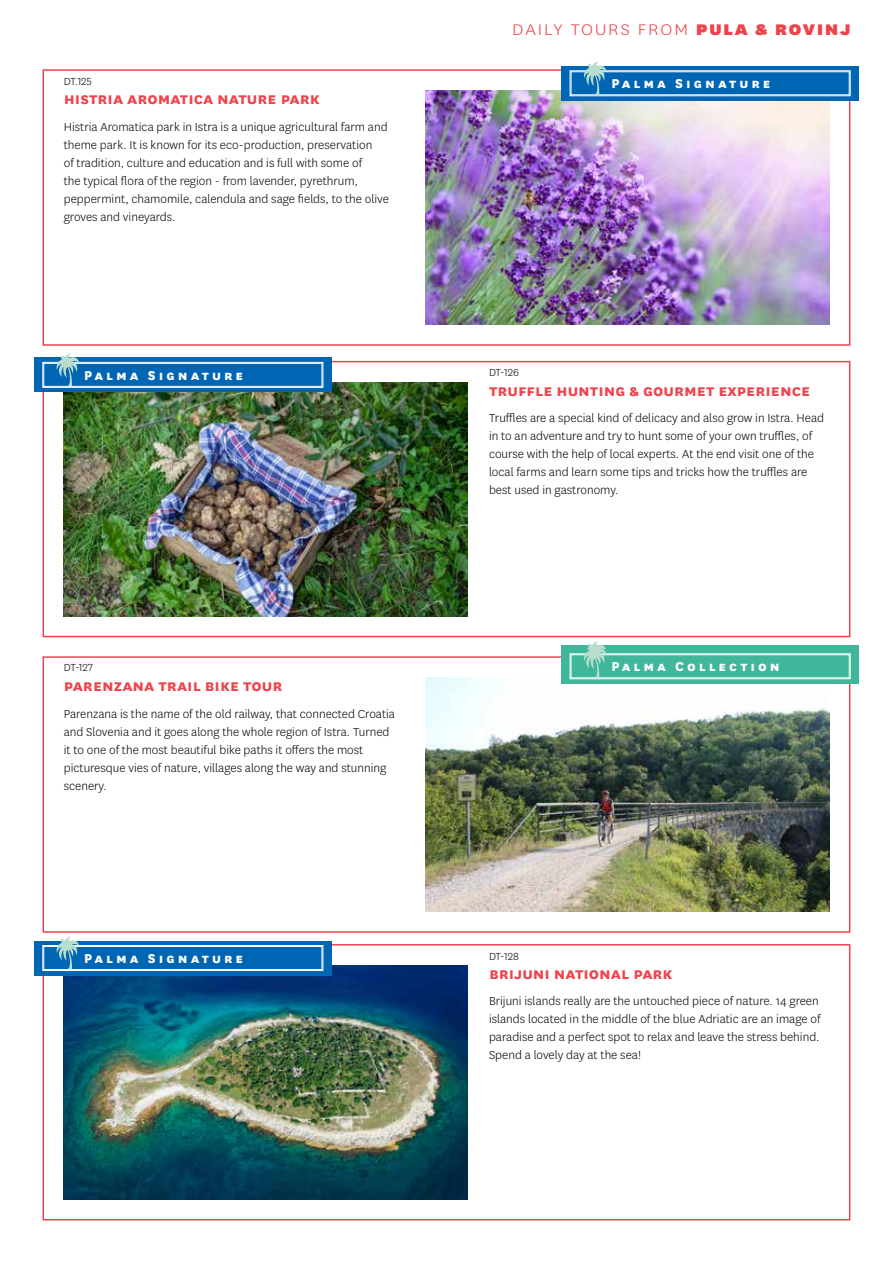
<style>
.page{position:relative;width:893px;height:1263px;background:#fff}
.page>*{position:absolute;margin:0;border:0;box-sizing:border-box;transform-origin:0 0}
.t1{font:700 18px "National";color:#ef434c}
.t2{font:300 18px "National";letter-spacing:.1em;color:#ef434c;scale:1.09 1}
.t3{font:800 15px "National";letter-spacing:.2em;color:#fff}
.t4{font:300 13.5px/18px "National";color:#000}
.t5{font:300 12px "National";color:#000}
.s1{font-weight:900}
</style>
<div class="page">
<div style="left:43px;top:656px;width:807px;height:277px;border:2px solid #ef434c"></div>
<img style="left:425px;top:677px;width:404px;height:234px">
<div style="left:43px;top:361px;width:807px;height:276px;border:2px solid #ef434c"></div>
<img style="left:64px;top:382px;width:404px;height:234px">
<div style="left:34px;top:358px;width:298px;height:34px;background:#0066b3"></div>
<svg style="left:42px;top:353px;width:281px;height:35px"></svg>
<div style="left:43px;top:944px;width:807px;height:276px;border:2px solid #ef434c"></div>
<img style="left:64px;top:965px;width:404px;height:234px">
<div style="left:34px;top:941px;width:298px;height:34px;background:#0066b3"></div>
<svg style="left:42px;top:936px;width:281px;height:35px"></svg>
<svg style="left:561px;top:649px;width:298px;height:34px;background:#4aba9f"></svg>
<svg style="left:570px;top:641px;width:281px;height:38px;background:#68c5af"></svg>
<div style="left:43px;top:69px;width:807px;height:277px;border:2px solid #ef434c"></div>
<img style="left:425px;top:91px;width:404px;height:233px">
<svg style="left:561px;top:66px;width:298px;height:34px;background:#0d6eb7"></svg>
<svg style="left:570px;top:62px;width:281px;height:34px;background:#3c8ac4"></svg>
<h1 class="t2" style="left:512px;top:18px;width:312px">DAILY TOURS FROM <span class="s1">PULA &amp; ROVINJ</span></h1>
<p class="t5" style="left:64px;top:74px;width:30px">DT.125</p>
<p class="t3" style="left:675px;top:73px;width:71px">Classic</p>
<p class="t3" style="left:611px;top:73px;width:161px">Palma Signature</p>
<h1 class="t1" style="left:64px;top:86px;width:258px">histria aromatica nature park</h1>
<p class="t4" style="left:64px;top:117px;width:327px">Histria Aromatica park in Istra is a unique agricultural farm and theme park. It is known for its eco-production, preservation<br>of tradition, culture and education and is full with some of<br>the typical flora of the region - from lavender, pyrethrum, peppermint, chamomile, calendula and sage fields, to the olive groves and vineyards.</p>
<p class="t3" style="left:84px;top:364px;width:161px">Palma Signature</p>
<p class="t5" style="left:489px;top:365px;width:31px">DT-126</p>
<h1 class="t1" style="left:489px;top:377px;width:323px">truffle hunting &amp; gourmet experience</h1>
<p class="t4" style="left:489px;top:409px;width:337px">Truffles are a special kind of delicacy and also grow in Istra. Head in to an adventure and try to hunt some of your own truffles, of course with the help of local experts. At the end visit one of the local farms and learn some tips and tricks how the truffles are best used in gastronomy.</p>
<p class="t3" style="left:611px;top:652px;width:170px">Palma Collection</p>
<p class="t5" style="left:64px;top:660px;width:31px">DT-127</p>
<p class="t3" style="left:611px;top:656px;width:170px">Palma Collection</p>
<h1 class="t1" style="left:64px;top:673px;width:220px">parenzana trail bike tour</h1>
<p class="t4" style="left:64px;top:704px;width:333px">Parenzana is the name of the old railway, that connected Croatia and Slovenia and it goes along the whole region of Istra. Turned it to one of the most beautiful bike paths it offers the most picturesque vies of nature, villages along the way and stunning scenery.</p>
<p class="t3" style="left:84px;top:948px;width:161px">Palma Signature</p>
<p class="t5" style="left:489px;top:949px;width:31px">DT-128</p>
<h1 class="t1" style="left:489px;top:960px;width:185px">brijuni national park</h1>
<p class="t4" style="left:489px;top:992px;width:333px">Brijuni islands really are the untouched piece of nature. 14 green islands located in the middle of the blue Adriatic are an image of paradise and a perfect spot to relax and leave the stress behind.<br>Spend a lovely day at the sea!</p>
</div>
